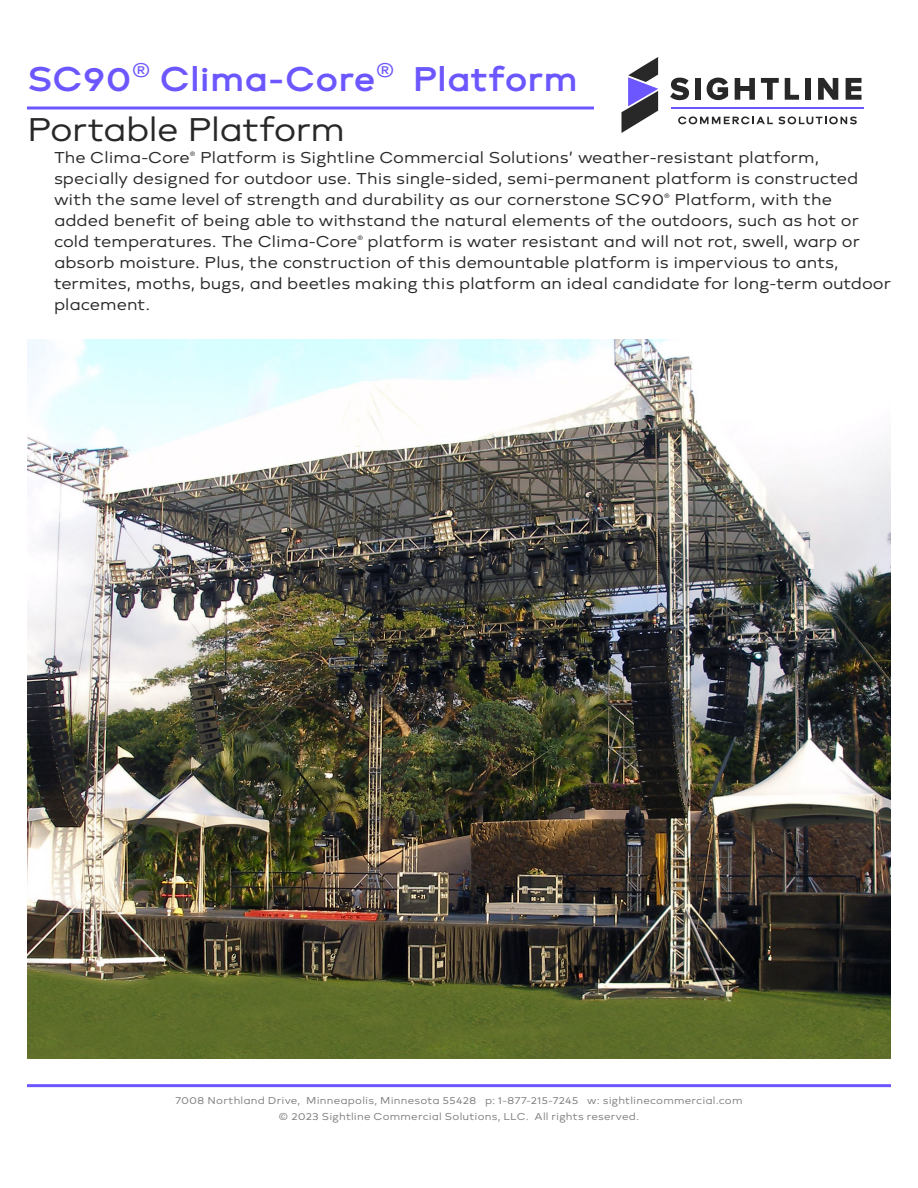
<style>
.page{position:relative;width:918px;height:1188px;background:#fff}
.page>*{position:absolute;margin:0;border:0;box-sizing:border-box;transform-origin:0 0}
.t1{font:700 36px "Brooklyn";letter-spacing:-.025em;color:#6c57ff}
.t2{font:34.5px "Brooklyn";letter-spacing:-.015em;color:#282828}
.Body_Copy{font:16.5px/21px "Brooklyn";color:#282828}
.t3{font:10.5px/16.6px "Brooklyn";letter-spacing:.015em;color:#7f7f7f;text-align:center}
</style>
<div class="page">
<hr style="left:27px;top:106px;width:567px;height:3px;background:#6c57ff">
<hr style="left:27px;top:1084px;width:864px;height:3px;background:#6c57ff">
<svg style="left:622px;top:57px;width:36px;height:76px"></svg>
<svg style="left:818px;top:78px;width:20px;height:22px"></svg>
<hr style="left:672px;top:107px;width:192px;height:2px;background:#6c57ff">
<svg style="left:707px;top:77px;width:21px;height:23px"></svg>
<svg style="left:735px;top:78px;width:20px;height:22px"></svg>
<svg style="left:846px;top:78px;width:16px;height:22px"></svg>
<svg style="left:670px;top:77px;width:19px;height:24px"></svg>
<svg style="left:761px;top:78px;width:18px;height:22px"></svg>
<svg style="left:785px;top:78px;width:14px;height:22px"></svg>
<div style="left:695px;top:78px;width:6px;height:22px;background:#282828"></div>
<div style="left:805px;top:78px;width:6px;height:22px;background:#282828"></div>
<svg style="left:678px;top:116px;width:179px;height:9px"></svg>
<img style="left:27px;top:340px;width:864px;height:719px">
<h1 class="t1" style="left:27px;top:62px;width:553px">SC90<sup>®</sup> Clima-Core<sup>®</sup> Platform</h1>
<h2 class="t2" style="left:27px;top:113px;width:320px">Portable Platform</h2>
<p class="Body_Copy" style="left:54px;top:148px;width:839px">The Clima-Core<sup>®</sup> Platform is Sightline Commercial Solutions’ weather-resistant platform, specially designed for outdoor use. This single-sided, semi-permanent platform is constructed with the same level of strength and durability as our cornerstone SC90<sup>®</sup> Platform, with the added benefit of being able to withstand the natural elements of the outdoors, such as hot or cold temperatures. The Clima-Core<sup>®</sup> platform is water resistant and will not rot, swell, warp or absorb moisture. Plus, the construction of this demountable platform is impervious to ants, termites, moths, bugs, and beetles making this platform an ideal candidate for long-term outdoor placement.</p>
<p class="t3" style="left:175px;top:1092px;width:569px">7008 Northland Drive, Minneapolis, Minnesota 55428 p: 1-877-215-7245 w: sightlinecommercial.com © 2023 Sightline Commercial Solutions, LLC. All rights reserved.</p>
</div>
